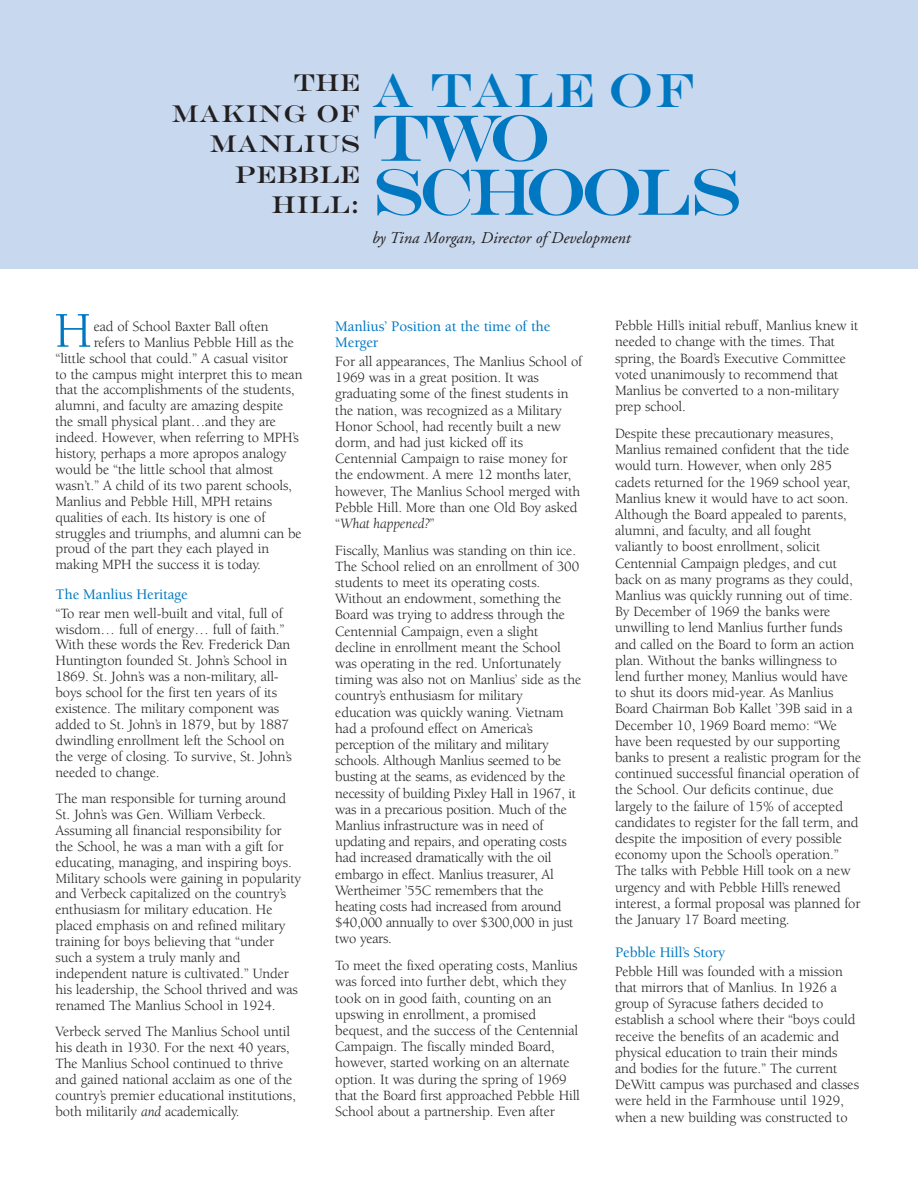
<style>
.page{position:relative;width:918px;height:1188px;background:#fff}
.page>*{position:absolute;margin:0;border:0;box-sizing:border-box;transform-origin:0 0}
.t1{font:66px/54px "Engravers";letter-spacing:-.095em;color:#0078c1}
.t2{font:51.45px "Berkeley";color:#0078c1}
.t3{font:48px "Engravers";letter-spacing:.025em;color:#0078c1}
.t4{font:24.3px/30.5px "Engravers";letter-spacing:.015em;color:#231f20;text-align:right}
.t5{font:italic 16.5px "Adobe Garamond";color:#231f20}
.t6{font:500 15px/16.2px "Berkeley";letter-spacing:-.01em;color:#0078c1}
.t7{font:14.55px/16.2px "Berkeley";letter-spacing:-.01em;color:#231f20}
.s1{font-style:italic}
</style>
<div class="page">
<div style="left:0;top:0;width:918px;height:269px;background:#c7d8ef"></div>
<h3 class="t4" style="left:172px;top:68px;width:190px">THE<br>MAKING OF<br>MANLIUS<br>PEBBLE<br>HILL:</h3>
<h3 class="t3" style="left:372px;top:62px;width:324px">A TALE OF</h3>
<h1 class="t1" style="left:372px;top:111px;width:371px">TWO<br>SCHOOLS</h1>
<p class="t5" style="left:372px;top:231px;width:260px">by Tina Morgan, Director of Development</p>
<h2 class="t2" style="left:55px;top:310px;width:39px">H</h2>
<p class="t7" style="left:94px;top:320px;width:176px">ead of School Baxter Ball often</p>
<p class="t7" style="left:94px;top:335px;width:202px">refers to Manlius Pebble Hill as the</p>
<p class="t7" style="left:55px;top:351px;width:234px">“little school that could.” A casual visitor</p>
<p class="t7" style="left:55px;top:367px;width:249px">to the campus might interpret this to mean</p>
<p class="t7" style="left:55px;top:383px;width:241px">that the accomplishments of the students,</p>
<p class="t7" style="left:55px;top:399px;width:229px">alumni, and faculty are amazing despite</p>
<p class="t7" style="left:55px;top:415px;width:222px">the small physical plant…and they are</p>
<p class="t7" style="left:55px;top:431px;width:245px">indeed. However, when referring to MPH’s</p>
<p class="t7" style="left:55px;top:447px;width:232px">history, perhaps a more apropos analogy</p>
<p class="t7" style="left:55px;top:463px;width:220px">would be “the little school that almost</p>
<p class="t7" style="left:55px;top:479px;width:238px">wasn’t.” A child of its two parent schools,</p>
<p class="t7" style="left:55px;top:494px;width:218px">Manlius and Pebble Hill, MPH retains</p>
<p class="t7" style="left:55px;top:510px;width:211px">qualities of each. Its history is one of</p>
<p class="t7" style="left:55px;top:526px;width:248px">struggles and triumphs, and alumni can be</p>
<p class="t7" style="left:55px;top:542px;width:215px">proud of the part they each played in</p>
<p class="t7" style="left:55px;top:558px;width:207px">making MPH the success it is today.</p>
<p class="t6" style="left:56px;top:587px;width:134px">The Manlius Heritage</p>
<p class="t7" style="left:56px;top:607px;width:238px">“To rear men well-built and vital, full of wisdom… full of energy… full of faith.” With these words the Rev. Frederick Dan Huntington founded St. John’s School in 1869. St. John’s was a non-military, all&shy;boys school for the first ten years of its existence. The military component was added to St. John’s in 1879, but by 1887 dwindling enrollment left the School on the verge of closing. To survive, St. John’s needed to change.</p>
<p class="t7" style="left:56px;top:792px;width:247px">The man responsible for turning around St. John’s was Gen. William Verbeck.<br>Assuming all financial responsibility for the School, he was a man with a gift for educating, managing, and inspiring boys.<br>Military schools were gaining in popularity and Verbeck capitalized on the country’s enthusiasm for military education. He placed emphasis on and refined military training for boys believing that “under such a system a truly manly and independent nature is cultivated.” Under his leadership, the School thrived and was renamed The Manlius School in 1924.</p>
<p class="t7" style="left:56px;top:1025px;width:242px">Verbeck served The Manlius School until his death in 1930. For the next 40 years, The Manlius School continued to thrive and gained national acclaim as one of the country’s premier educational institutions, both militarily <span class="s1">and</span> academically.</p>
<p class="t6" style="left:335px;top:319px;width:217px">Manlius’ Position at the time of the<br>Merger</p>
<p class="t7" style="left:335px;top:355px;width:249px">For all appearances, The Manlius School of 1969 was in a great position. It was graduating some of the finest students in the nation, was recognized as a Military Honor School, had recently built a new dorm, and had just kicked off its Centennial Campaign to raise money for the endowment. A mere 12 months later, however, The Manlius School merged with Pebble Hill. More than one Old Boy asked “<span class="s1">What happened?</span>”</p>
<p class="t7" style="left:335px;top:543px;width:248px">Fiscally, Manlius was standing on thin ice.<br>The School relied on an enrollment of 300 students to meet its operating costs.<br>Without an endowment, something the Board was trying to address through the Centennial Campaign, even a slight decline in enrollment meant the School was operating in the red. Unfortunately timing was also not on Manlius’ side as the country’s enthusiasm for military education was quickly waning. Vietnam had a profound effect on America’s perception of the military and military schools. Although Manlius seemed to be busting at the seams, as evidenced by the necessity of building Pixley Hall in 1967, it was in a precarious position. Much of the Manlius infrastructure was in need of updating and repairs, and operating costs had increased dramatically with the oil embargo in effect. Manlius treasurer, Al Wertheimer ’55C remembers that the heating costs had increased from around $40,000 annually to over $300,000 in just two years.</p>
<p class="t7" style="left:335px;top:959px;width:246px">To meet the fixed operating costs, Manlius was forced into further debt, which they took on in good faith, counting on an upswing in enrollment, a promised bequest, and the success of the Centennial Campaign. The fiscally minded Board, however, started working on an alternate option. It was during the spring of 1969 that the Board first approached Pebble Hill School about a partnership. Even after</p>
<p class="t7" style="left:615px;top:319px;width:245px">Pebble Hill’s initial rebuff, Manlius knew it needed to change with the times. That spring, the Board’s Executive Committee voted unanimously to recommend that Manlius be converted to a non-military prep school.</p>
<p class="t7" style="left:615px;top:427px;width:248px">Despite these precautionary measures, Manlius remained confident that the tide would turn. However, when only 285 cadets returned for the 1969 school year, Manlius knew it would have to act soon.<br>Although the Board appealed to parents, alumni, and faculty, and all fought valiantly to boost enrollment, solicit Centennial Campaign pledges, and cut back on as many programs as they could, Manlius was quickly running out of time.<br>By December of 1969 the banks were unwilling to lend Manlius further funds and called on the Board to form an action plan. Without the banks willingness to lend further money, Manlius would have to shut its doors mid-year. As Manlius Board Chairman Bob Kallet ’39B said in a December 10, 1969 Board memo: “We have been requested by our supporting banks to present a realistic program for the continued successful financial operation of the School. Our deficits continue, due largely to the failure of 15% of accepted candidates to register for the fall term, and despite the imposition of every possible economy upon the School’s operation.” The talks with Pebble Hill took on a new urgency and with Pebble Hill’s renewed interest, a formal proposal was planned for the January 17 Board meeting.</p>
<p class="t6" style="left:615px;top:945px;width:112px">Pebble Hill’s Story</p>
<p class="t7" style="left:615px;top:965px;width:245px">Pebble Hill was founded with a mission that mirrors that of Manlius. In 1926 a group of Syracuse fathers decided to establish a school where their “boys could receive the benefits of an academic and physical education to train their minds and bodies for the future.” The current DeWitt campus was purchased and classes were held in the Farmhouse until 1929, when a new building was constructed to</p>
</div>
